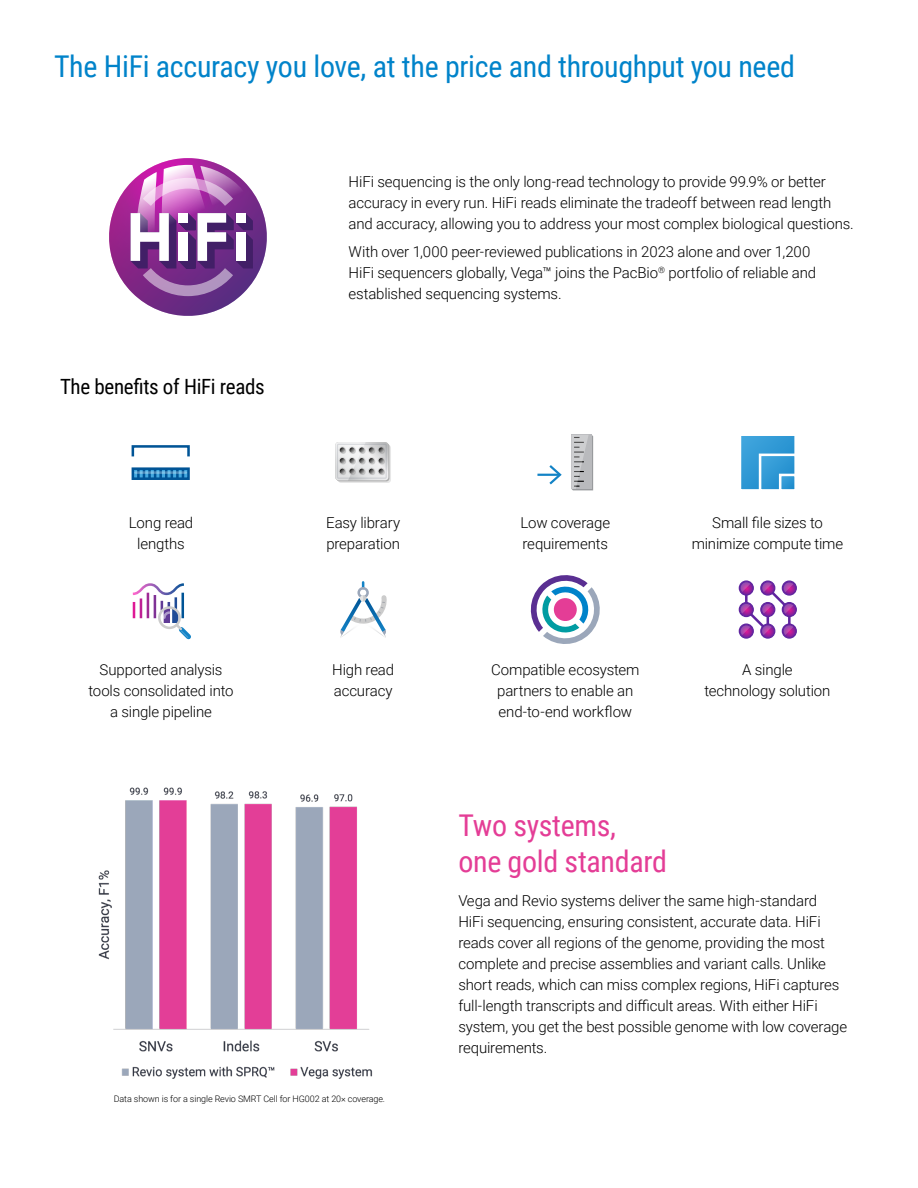
<style>
.page{position:relative;width:918px;height:1188px;background:#fff}
.page>*{position:absolute;margin:0;border:0;box-sizing:border-box;transform-origin:0 0}
.t1{font:30px "Roboto Condensed";letter-spacing:-.01em;color:#0083ca}
.t2{font:30px/36px "Roboto Condensed";letter-spacing:-.01em;color:#e43d96}
.t3{font:21px "Roboto Condensed";letter-spacing:-.015em;color:#000}
.t4{font:300 15px/21px "Roboto";letter-spacing:-.01em;color:#000}
.t5{font:300 9px "Roboto";letter-spacing:-.01em;color:#000}
</style>
<div class="page">
<svg style="left:109px;top:158px;width:158px;height:158px"></svg>
<div style="left:132px;top:445px;width:58px;height:13px;border:3px solid #005496"></div>
<div style="left:132px;top:467px;width:58px;height:13px;border:3px solid #005496"></div>
<svg style="left:137px;top:469px;width:47px;height:10px"></svg>
<hr style="left:135px;top:471px;width:51px;height:3px;background:#fff">
<svg style="left:335px;top:442px;width:56px;height:41px;background:#d5d5d6"></svg>
<div style="left:339px;top:468px;width:7px;height:7px;border:1px solid #231f20;border-radius:50%"></div>
<div style="left:349px;top:468px;width:7px;height:7px;border:1px solid #231f20;border-radius:50%"></div>
<div style="left:358px;top:468px;width:7px;height:7px;border:1px solid #231f20;border-radius:50%"></div>
<div style="left:368px;top:468px;width:7px;height:7px;border:1px solid #231f20;border-radius:50%"></div>
<div style="left:378px;top:468px;width:7px;height:7px;border:1px solid #231f20;border-radius:50%"></div>
<div style="left:339px;top:457px;width:7px;height:7px;border:1px solid #231f20;border-radius:50%"></div>
<div style="left:349px;top:457px;width:7px;height:7px;border:1px solid #231f20;border-radius:50%"></div>
<div style="left:358px;top:457px;width:7px;height:7px;border:1px solid #231f20;border-radius:50%"></div>
<div style="left:368px;top:457px;width:7px;height:7px;border:1px solid #231f20;border-radius:50%"></div>
<div style="left:378px;top:457px;width:7px;height:7px;border:1px solid #231f20;border-radius:50%"></div>
<div style="left:339px;top:447px;width:7px;height:7px;border:1px solid #231f20;border-radius:50%"></div>
<div style="left:349px;top:447px;width:7px;height:7px;border:1px solid #231f20;border-radius:50%"></div>
<div style="left:358px;top:447px;width:7px;height:7px;border:1px solid #231f20;border-radius:50%"></div>
<div style="left:368px;top:447px;width:7px;height:7px;border:1px solid #231f20;border-radius:50%"></div>
<div style="left:378px;top:447px;width:7px;height:7px;border:1px solid #231f20;border-radius:50%"></div>
<svg style="left:571px;top:435px;width:22px;height:55px"></svg>
<hr style="left:537px;top:474px;width:23px;height:2px;background:#1383c6">
<svg style="left:547px;top:465px;width:15px;height:20px"></svg>
<svg style="left:743px;top:437px;width:50px;height:51px"></svg>
<div style="left:739px;top:433px;width:58px;height:59px;border:3px solid #fff"></div>
<svg style="left:760px;top:455px;width:36px;height:35px"></svg>
<div style="left:759px;top:454px;width:38px;height:38px;border:3px solid #fff"></div>
<div style="left:779px;top:474px;width:18px;height:18px;border:3px solid #fff"></div>
<svg style="left:132px;top:583px;width:59px;height:57px"></svg>
<svg style="left:340px;top:582px;width:47px;height:56px"></svg>
<svg style="left:530px;top:575px;width:70px;height:69px"></svg>
<svg style="left:739px;top:580px;width:58px;height:59px"></svg>
<img style="left:98px;top:787px;width:275px;height:292px">
<h1 class="t1" style="left:54px;top:45px;width:742px">The HiFi accuracy you love, at the price and throughput you need</h1>
<h2 class="t3" style="left:60px;top:372px;width:206px">The benefits of HiFi reads</h2>
<p class="t4" style="left:349px;top:170px;width:507px">HiFi sequencing is the only long-read technology to provide 99.9% or better accuracy in every run. HiFi reads eliminate the tradeoff between read length and accuracy, allowing you to address your most complex biological questions.</p>
<p class="t4" style="left:349px;top:240px;width:469px">With over 1,000 peer-reviewed publications in 2023 alone and over 1,200<br>HiFi sequencers globally, Vega™ joins the PacBio<sup>®</sup> portfolio of reliable and established sequencing systems.</p>
<p class="t4" style="left:129px;top:511px;width:66px;text-align:center">Long read lengths</p>
<p class="t4" style="left:326px;top:511px;width:76px">Easy library preparation</p>
<p class="t4" style="left:521px;top:511px;width:91px">Low coverage requirements</p>
<p class="t4" style="left:692px;top:511px;width:153px;text-align:center">Small file sizes to minimize compute time</p>
<p class="t4" style="left:89px;top:658px;width:146px;text-align:center">Supported analysis tools consolidated into a single pipeline</p>
<p class="t4" style="left:332px;top:658px;width:63px">High read accuracy</p>
<p class="t4" style="left:491px;top:658px;width:150px;text-align:center">Compatible ecosystem partners to enable an end-to-end workflow</p>
<p class="t4" style="left:704px;top:658px;width:128px;text-align:center">A single<br>technology solution</p>
<p class="t5" style="left:114px;top:1093px;width:273px">Data shown is for a single Revio SMRT Cell for HG002 at 20× coverage.</p>
<h1 class="t2" style="left:458px;top:806px;width:210px">Two systems,<br>one gold standard</h1>
<p class="t4" style="left:458px;top:890px;width:390px">Vega and Revio systems deliver the same high-standard<br>HiFi sequencing, ensuring consistent, accurate data. HiFi reads cover all regions of the genome, providing the most complete and precise assemblies and variant calls. Unlike short reads, which can miss complex regions, HiFi captures full-length transcripts and difficult areas. With either HiFi system, you get the best possible genome with low coverage requirements.</p>
</div>
